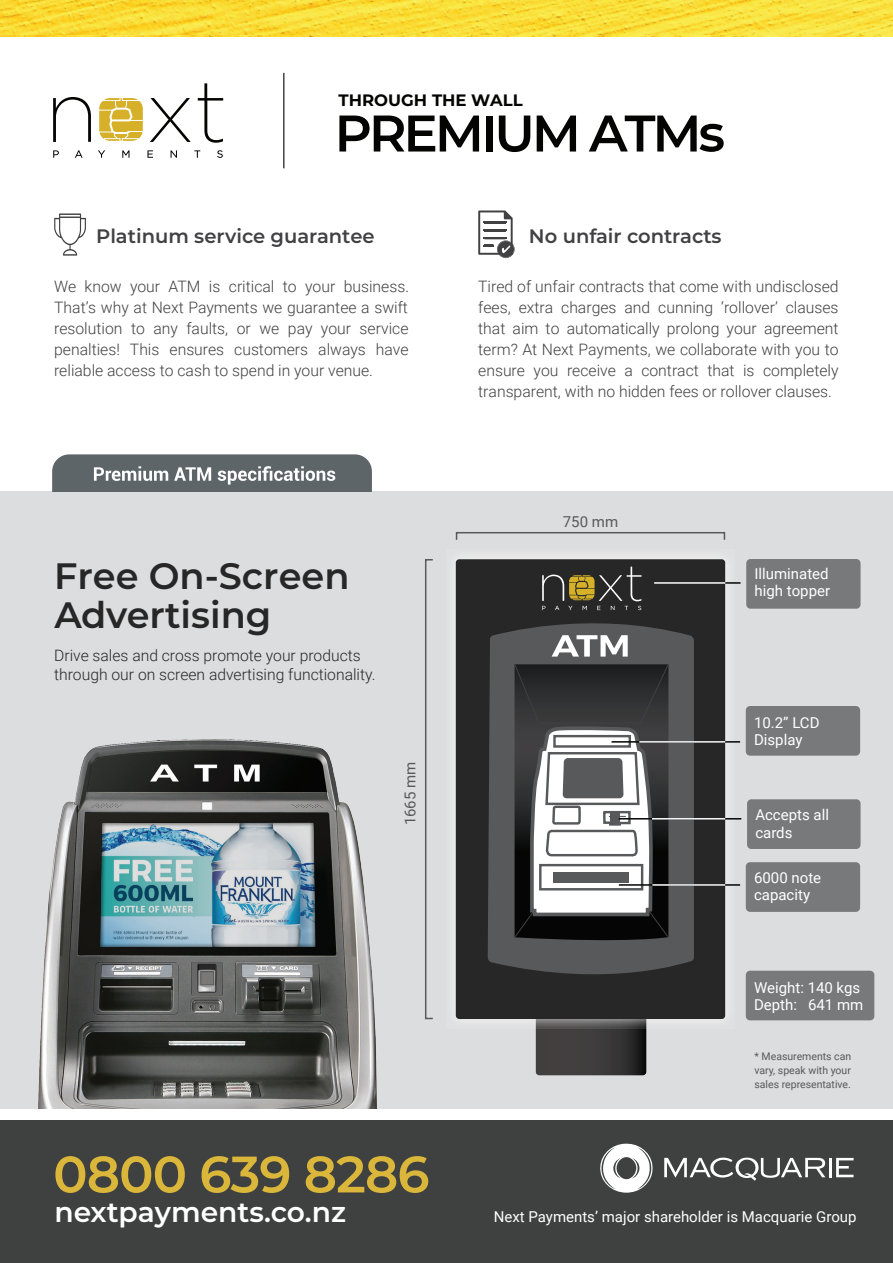
<style>
.page{position:relative;width:893px;height:1263px;background:#fff}
.page>*{position:absolute;margin:0;border:0;box-sizing:border-box;transform-origin:0 0}
.t1{font:600 51.45px "Montserrat";letter-spacing:-.06em;color:#040503}
.t2{font:600 51.3px "Montserrat";letter-spacing:-.02em;color:#dab63b}
.t3{font:600 36.75px/38.8px "Montserrat";color:#272727}
.t4{font:600 28.2px "Montserrat";color:#fff}
.t5{font:600 19.5px "Montserrat";color:#414042}
.t6{font:700 16.5px "Montserrat";color:#040503}
.t7{font:300 15.75px/21px "Roboto";color:#414042;text-align:justify}
.t8{font:300 15.75px/18.8px "Roboto";color:#272727}
.t9{font:15px/17.4px "Roboto";color:#fff}
.t10{font:15px "Roboto";color:#58595b}
.t11{font:10.5px/14.4px "Roboto";color:#58595b;text-align:justify}
</style>
<div class="page">
<div style="left:0;top:492px;width:893px;height:617px;background:#dcddde"></div>
<img style="left:0;top:34px;width:893px;height:2px">
<img style="left:0;top:0;width:893px;height:34px">
<img style="left:38px;top:739px;width:339px;height:370px">
<img style="left:99px;top:820px;width:219px;height:127px">
<hr style="left:283px;top:73px;width:1px;height:95px;background:#040503">
<svg style="left:53px;top:150px;width:6px;height:8px"></svg>
<svg style="left:75px;top:150px;width:8px;height:8px"></svg>
<svg style="left:98px;top:150px;width:7px;height:8px"></svg>
<svg style="left:122px;top:150px;width:8px;height:8px"></svg>
<svg style="left:147px;top:150px;width:6px;height:8px"></svg>
<svg style="left:171px;top:150px;width:6px;height:8px"></svg>
<svg style="left:194px;top:150px;width:6px;height:8px"></svg>
<svg style="left:217px;top:150px;width:6px;height:8px"></svg>
<svg style="left:99px;top:98px;width:44px;height:43px;background:#dec25a"></svg>
<svg style="left:53px;top:97px;width:38px;height:45px"></svg>
<svg style="left:150px;top:98px;width:41px;height:44px"></svg>
<svg style="left:198px;top:83px;width:25px;height:60px"></svg>
<svg style="left:52px;top:454px;width:320px;height:38px;background:#73797c"></svg>
<div style="left:746px;top:862px;width:114px;height:50px;background:#77797a;border-radius:4px"></div>
<div style="left:746px;top:971px;width:128px;height:49px;background:#77797a;border-radius:4px"></div>
<div style="left:746px;top:559px;width:114px;height:50px;background:#77797a;border-radius:4px"></div>
<div style="left:425px;top:559px;width:9px;height:460px;border:2px solid #58595b"></div>
<div style="left:746px;top:706px;width:114px;height:50px;background:#77797a;border-radius:4px"></div>
<div style="left:747px;top:799px;width:113px;height:50px;background:#77797a;border-radius:4px"></div>
<div style="left:446px;top:549px;width:289px;height:479px;background:linear-gradient(to bottom,#e5e5e6,#e4e5e5)"></div>
<div style="left:456px;top:559px;width:269px;height:460px;background:#272727;border-radius:4px"></div>
<div style="left:488px;top:628px;width:206px;height:342px;background:#58595b"></div>
<svg style="left:528px;top:491px;width:127px;height:585px"></svg>
<svg style="left:514px;top:664px;width:155px;height:284px"></svg>
<svg style="left:552px;top:635px;width:76px;height:22px;background:#a9aaab"></svg>
<div style="left:456px;top:532px;width:269px;height:8px;border:2px solid #58595b"></div>
<hr style="left:611px;top:741px;width:129px;height:2px;background:#040503">
<svg style="left:725px;top:582px;width:15px;height:2px"></svg>
<hr style="left:654px;top:582px;width:71px;height:2px;background:#fff">
<hr style="left:639px;top:741px;width:86px;height:2px;background:#fff">
<svg style="left:542px;top:567px;width:99px;height:43px"></svg>
<hr style="left:619px;top:818px;width:122px;height:1px;background:#040503">
<hr style="left:652px;top:818px;width:73px;height:1px;background:#fff">
<hr style="left:619px;top:884px;width:121px;height:2px;background:#040503">
<hr style="left:652px;top:884px;width:73px;height:2px;background:#fff">
<div style="left:0;top:1120px;width:893px;height:143px;background:#3f4040"></div>
<svg style="left:54px;top:213px;width:32px;height:43px"></svg>
<svg style="left:478px;top:210px;width:37px;height:48px"></svg>
<svg style="left:600px;top:1143px;width:53px;height:50px"></svg>
<svg style="left:836px;top:1158px;width:17px;height:19px"></svg>
<svg style="left:664px;top:1157px;width:161px;height:24px"></svg>
<hr style="left:829px;top:1158px;width:3px;height:19px;background:#fff">
<p class="t6" style="left:339px;top:88px;width:186px">THROUGH THE WALL</p>
<h1 class="t1" style="left:335px;top:97px;width:392px">PREMIUM ATMs</h1>
<p class="t5" style="left:96px;top:222px;width:280px">Platinum service guarantee</p>
<p class="t5" style="left:529px;top:222px;width:194px">No unfair contracts</p>
<p class="t7" style="left:54px;top:276px;width:356px">We know your ATM is critical to your business.<br>That’s why at Next Payments we guarantee a swift resolution to any faults, or we pay your service penalties! This ensures customers always have reliable access to cash to spend in your venue.</p>
<p class="t7" style="left:478px;top:276px;width:362px">Tired of unfair contracts that come with undisclosed fees, extra charges and cunning ‘rollover’ clauses that aim to automatically prolong your agreement term? At Next Payments, we collaborate with you to ensure you receive a contract that is completely transparent, with no hidden fees or rollover clauses.</p>
<h3 class="t3" style="left:54px;top:555px;width:297px">Free On-Screen<br>Advertising</h3>
<p class="t8" style="left:54px;top:645px;width:323px">Drive sales and cross promote your products through our on screen advertising functionality.</p>
<p class="t10" style="left:399px;top:825px;width:65px;rotate:-90deg">1665 mm</p>
<p class="t10" style="left:563px;top:511px;width:57px">750 mm</p>
<p class="t9" style="left:754px;top:564px;width:77px">Illuminated high topper</p>
<p class="t9" style="left:754px;top:713px;width:67px">10.2” LCD<br>Display</p>
<p class="t9" style="left:755px;top:806px;width:75px">Accepts all cards</p>
<p class="t9" style="left:754px;top:868px;width:69px">6000 note capacity</p>
<p class="t9" style="left:754px;top:978px;width:111px">Weight: 140 kgs<br>Depth: 641 mm</p>
<p class="t11" style="left:754px;top:1048px;width:98px">* Measurements can vary, speak with your sales representative.</p>
<h2 class="t2" style="left:53px;top:1138px;width:378px">0800 639 8286</h2>
<h3 class="t4" style="left:55px;top:1192px;width:293px">nextpayments.co.nz</h3>
<p class="t9" style="left:494px;top:1208px;width:364px">Next Payments’ major shareholder is Macquarie Group</p>
</div>
